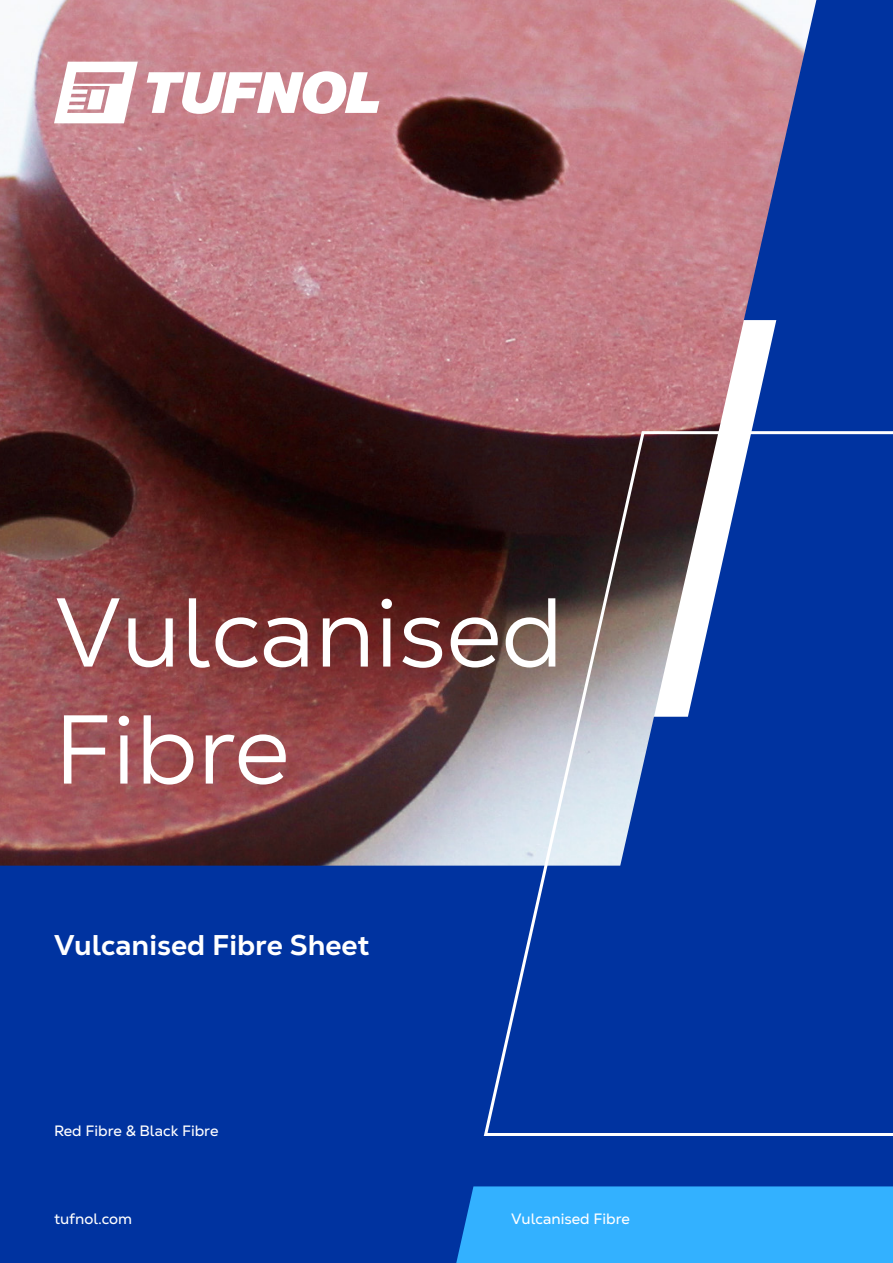
<style>
.page{position:relative;width:893px;height:1263px;background:#0033a0}
.page>*{position:absolute;margin:0;border:0;box-sizing:border-box;transform-origin:0 0}
.t1{font:97.5px "Nexa Text";color:#fff}
.t2{font:800 28.5px "Nexa Text";color:#fff}
.t3{font:15px "Nexa Text";color:#fff}
</style>
<div class="page">
<img style="left:0;top:0;width:816px;height:866px">
<svg style="left:147px;top:71px;width:232px;height:43px;background:#e8ccd0"></svg>
<svg style="left:54px;top:62px;width:84px;height:61px;background:#ead1d4"></svg>
<div style="left:456px;top:1186px;width:437px;height:77px;background:#33b1ff"></div>
<svg style="left:482px;top:430px;width:411px;height:706px"></svg>
<p class="t1" style="left:54px;top:573px;width:511px">Vulcanised</p>
<p class="t1" style="left:54px;top:690px;width:237px">Fibre</p>
<p class="t2" style="left:54px;top:927px;width:317px">Vulcanised Fibre Sheet</p>
<p class="t3" style="left:54px;top:1121px;width:166px">Red Fibre &amp; Black Fibre</p>
<p class="t3" style="left:54px;top:1209px;width:80px">tufnol.com</p>
<p class="t3" style="left:511px;top:1209px;width:120px">Vulcanised Fibre</p>
</div>
